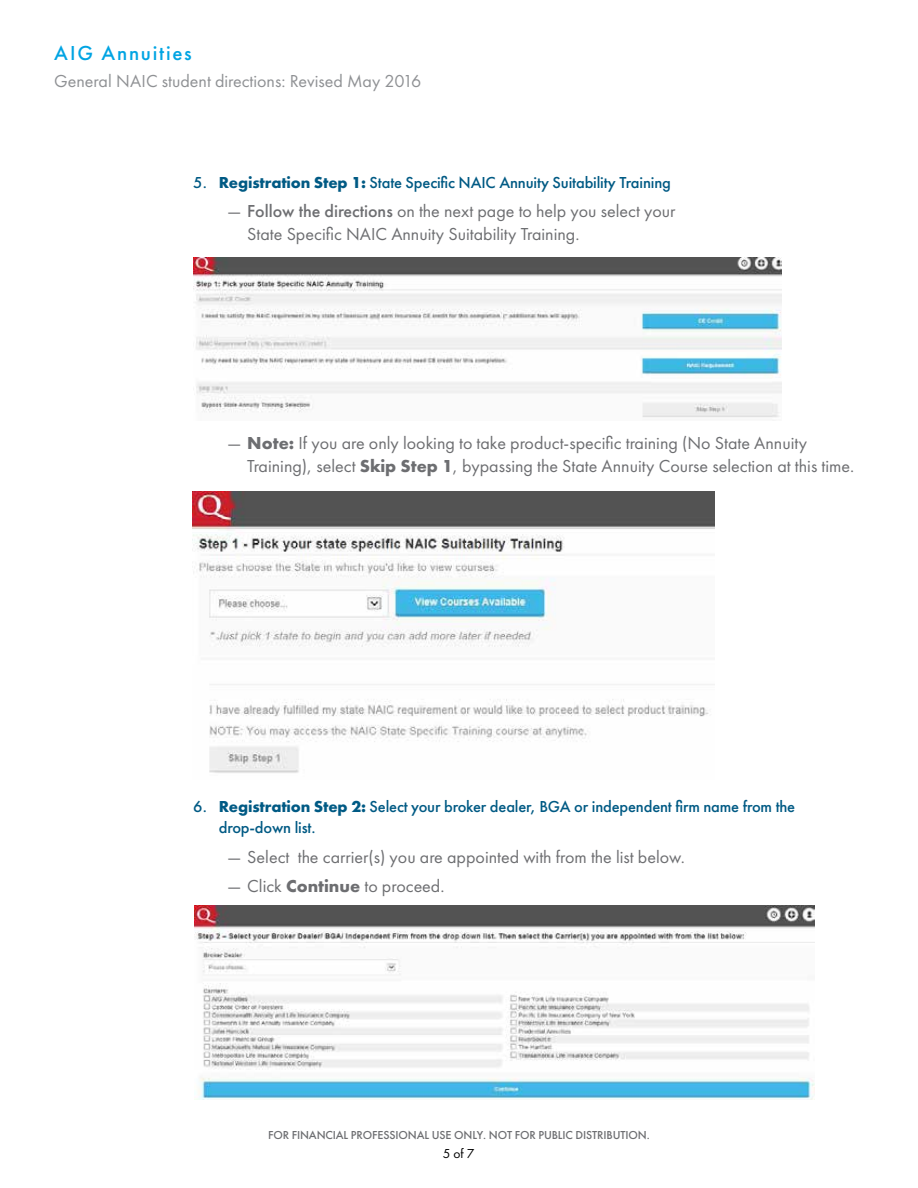
<style>
.page{position:relative;width:918px;height:1188px;background:#fff}
.page>*{position:absolute;margin:0;border:0;box-sizing:border-box;transform-origin:0 0}
.t1{font:500 21px "Futura PT";letter-spacing:.085em;color:#00a4e3}
.t2{font:18px/22.5px "Futura PT";color:#6d6e71}
.t3{font:18px "Futura PT";color:#8f9194}
.t4{font:500 16.5px/21px "Futura PT";letter-spacing:-.01em;color:#005a84}
.t5{font:13.5px "Futura PT";color:#000}
.t6{font:500 12px "Futura PT";letter-spacing:-.01em;color:#6d6e71}
.s1{font-weight:700}
.s2{font-weight:500}
</style>
<div class="page">
<img style="left:193px;top:257px;width:588px;height:160px">
<img style="left:193px;top:491px;width:521px;height:282px">
<img style="left:194px;top:905px;width:620px;height:194px">
<p class="t1" style="left:54px;top:40px;width:139px">AIG Annuities</p>
<p class="t3" style="left:54px;top:71px;width:369px">General NAIC student directions: Revised May 2016</p>
<p class="t4" style="left:193px;top:172px;width:479px">5. <span class="s1">Registration Step 1:</span> State Specific NAIC Annuity Suitability Training</p>
<p class="t2" style="left:247px;top:200px;width:430px;text-indent:-20px">― <span class="s2">Follow the directions</span> on the next page to help you select your<br>State Specific NAIC Annuity Suitability Training.</p>
<p class="t2" style="left:247px;top:432px;width:608px;text-indent:-20px">― <span class="s1">Note:</span> If you are only looking to take product-specific training (No State Annuity<br>Training), select <span class="s1">Skip Step 1</span>, bypassing the State Annuity Course selection at this time.</p>
<p class="t4" style="left:219px;top:796px;width:578px;text-indent:-25px">6. <span class="s1">Registration Step 2:</span> Select your broker dealer, BGA or independent firm name from the drop-down list.</p>
<p class="t2" style="left:227px;top:842px;width:459px;line-height:29.2px">― Select the carrier(s) you are appointed with from the list below. ― Click <span class="s1">Continue</span> to proceed.</p>
<p class="t6" style="left:268px;top:1128px;width:383px">FOR FINANCIAL PROFESSIONAL USE ONLY. NOT FOR PUBLIC DISTRIBUTION.</p>
<p class="t5" style="left:443px;top:1146px;width:33px">5 of 7</p>
</div>
